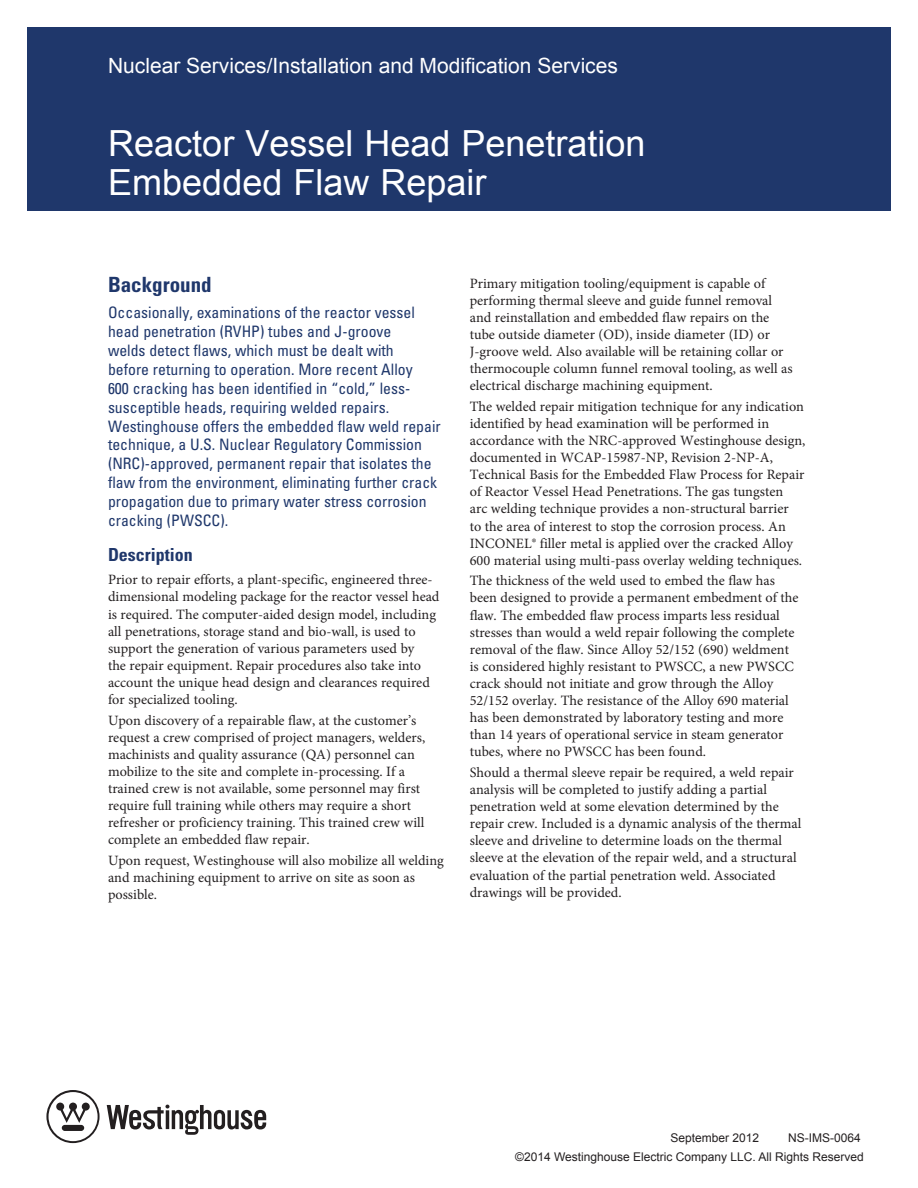
<style>
.page{position:relative;width:918px;height:1188px;background:#fff}
.page>*{position:absolute;margin:0;border:0;box-sizing:border-box;transform-origin:0 0}
.FLY_SHEET_TITLE{font:36px/39px "Arial";color:#fff}
.Cost_Center{font:21px "Arial";color:#fff}
.GREEN_TITLE{font:700 condensed 21px "Univers LT Std";color:#1f376b}
.BLUE_TITLES{font:700 condensed 18px "Univers LT Std";color:#1f376b}
.GREEN_BODY_COPY{font:condensed 15.75px/18.9px "Univers";color:#1f376b}
.BODY_COPY{font:14.25px/17.1px "Minion Pro";color:#231f20}
.Flysheet_Number{font:12px "Arial";color:#231f20}
</style>
<div class="page">
<div style="left:27px;top:27px;width:864px;height:184px;background:#1f376b"></div>
<svg style="left:46px;top:1090px;width:54px;height:53px"></svg>
<svg style="left:107px;top:1105px;width:159px;height:30px"></svg>
<p class="Cost_Center" style="left:108px;top:52px;width:512px">Nuclear Services/Installation and Modification Services</p>
<p class="FLY_SHEET_TITLE" style="left:108px;top:124px;width:539px">Reactor Vessel Head Penetration<br>Embedded Flaw Repair</p>
<p class="GREEN_TITLE" style="left:108px;top:272px;width:105px">Background</p>
<p class="GREEN_BODY_COPY" style="left:108px;top:303px;width:334px">Occasionally, examinations of the reactor vessel head penetration (RVHP) tubes and J-groove<br>welds detect flaws, which must be dealt with<br>before returning to operation. More recent Alloy<br>600 cracking has been identified in “cold,” less&shy;susceptible heads, requiring welded repairs.<br>Westinghouse offers the embedded flaw weld repair technique, a U.S. Nuclear Regulatory Commission (NRC)-approved, permanent repair that isolates the flaw from the environment, eliminating further crack propagation due to primary water stress corrosion cracking (PWSCC).</p>
<p class="BLUE_TITLES" style="left:108px;top:543px;width:86px">Description</p>
<p class="BODY_COPY" style="left:108px;top:571px;width:333px">Prior to repair efforts, a plant-specific, engineered three&shy;dimensional modeling package for the reactor vessel head is required. The computer-aided design model, including all penetrations, storage stand and bio-wall, is used to support the generation of various parameters used by<br>the repair equipment. Repair procedures also take into account the unique head design and clearances required for specialized tooling.</p>
<p class="BODY_COPY" style="left:108px;top:712px;width:319px">Upon discovery of a repairable flaw, at the customer’s request a crew comprised of project managers, welders, machinists and quality assurance (QA) personnel can mobilize to the site and complete in-processing. If a trained crew is not available, some personnel may first require full training while others may require a short refresher or proficiency training. This trained crew will complete an embedded flaw repair.</p>
<p class="BODY_COPY" style="left:108px;top:852px;width:337px">Upon request, Westinghouse will also mobilize all welding and machining equipment to arrive on site as soon as possible.</p>
<p class="BODY_COPY" style="left:470px;top:275px;width:324px">Primary mitigation tooling/equipment is capable of performing thermal sleeve and guide funnel removal and reinstallation and embedded flaw repairs on the tube outside diameter (OD), inside diameter (ID) or J-groove weld. Also available will be retaining collar or thermocouple column funnel removal tooling, as well as electrical discharge machining equipment.</p>
<p class="BODY_COPY" style="left:470px;top:398px;width:337px">The welded repair mitigation technique for any indication identified by head examination will be performed in accordance with the NRC-approved Westinghouse design, documented in WCAP-15987-NP, Revision 2-NP-A, Technical Basis for the Embedded Flaw Process for Repair of Reactor Vessel Head Penetrations. The gas tungsten<br>arc welding technique provides a non-structural barrier<br>to the area of interest to stop the corrosion process. An INCONEL® filler metal is applied over the cracked Alloy 600 material using multi-pass overlay welding techniques.</p>
<p class="BODY_COPY" style="left:470px;top:572px;width:330px">The thickness of the weld used to embed the flaw has been designed to provide a permanent embedment of the flaw. The embedded flaw process imparts less residual stresses than would a weld repair following the complete removal of the flaw. Since Alloy 52/152 (690) weldment is considered highly resistant to PWSCC, a new PWSCC crack should not initiate and grow through the Alloy 52/152 overlay. The resistance of the Alloy 690 material has been demonstrated by laboratory testing and more than 14 years of operational service in steam generator tubes, where no PWSCC has been found.</p>
<p class="BODY_COPY" style="left:470px;top:764px;width:333px">Should a thermal sleeve repair be required, a weld repair analysis will be completed to justify adding a partial penetration weld at some elevation determined by the repair crew. Included is a dynamic analysis of the thermal sleeve and driveline to determine loads on the thermal sleeve at the elevation of the repair weld, and a structural evaluation of the partial penetration weld. Associated drawings will be provided.</p>
<p class="Flysheet_Number" style="left:670px;top:1130px;width:90px">September 2012</p>
<p class="Flysheet_Number" style="left:788px;top:1130px;width:74px">NS-IMS-0064</p>
<p class="Flysheet_Number" style="left:515px;top:1149px;width:350px">©2014 Westinghouse Electric Company LLC. All Rights Reserved</p>
</div>
